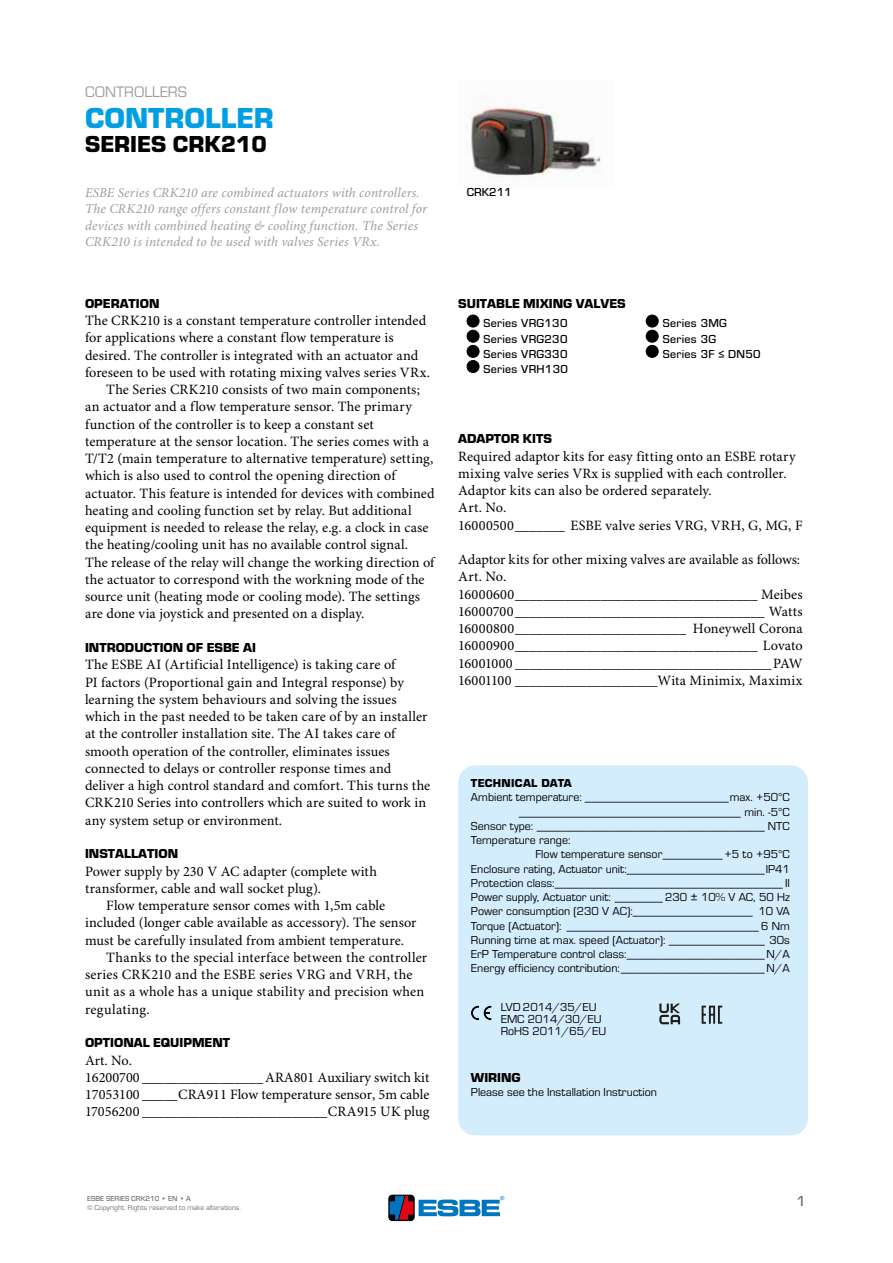
<style>
.page{position:relative;width:893px;height:1263px;background:#fff}
.page>*{position:absolute;margin:0;border:0;box-sizing:border-box;transform-origin:0 0}
.t1{font:700 30px "ESBE Eurostile";color:#009fe3}
.t2{font:700 24px "ESBE Eurostile";color:#000}
.t3{font:15.75px "ESBE Eurostile";color:#9d9d9c}
.t4{font:500 15px "ESBE Eurostile";color:#706f6f}
.t5{font:14.25px/17.2px "Minion Pro";letter-spacing:.005em;color:#000}
.t6{font:italic 13.5px/16.5px "Minion Pro";letter-spacing:.01em;color:#9d9d9c}
.t7{font:700 13.5px "ESBE Eurostile";color:#000}
.t8{font:12px/12px "ESBE Eurostile";color:#000}
.t9{font:500 12px/15.1px "ESBE Eurostile";letter-spacing:.025em;color:#000;text-align:justify}
.t10{font:700 12px "ESBE Eurostile";letter-spacing:.025em;color:#000}
.t11{font:7.5px "ESBE Eurostile";color:#706f6f}
.t12{font:500 7.5px "ESBE Eurostile";color:#706f6f}
</style>
<div class="page">
<div style="left:458px;top:765px;width:350px;height:370px;background:#d4edfc;border-radius:17px"></div>
<svg style="left:471px;top:1006px;width:21px;height:14px"></svg>
<img style="left:471px;top:105px;width:131px;height:76px">
<svg style="left:702px;top:1006px;width:20px;height:18px"></svg>
<svg style="left:659px;top:1003px;width:21px;height:21px"></svg>
<div style="left:467px;top:315px;width:12px;height:12px;background:#000;border-radius:50%"></div>
<div style="left:467px;top:315px;width:12px;height:12px;border:1px solid #000;border-radius:50%"></div>
<div style="left:467px;top:330px;width:12px;height:12px;background:#000;border-radius:50%"></div>
<div style="left:467px;top:330px;width:12px;height:13px;border:1px solid #000;border-radius:50%"></div>
<div style="left:467px;top:345px;width:12px;height:12px;background:#000;border-radius:50%"></div>
<div style="left:467px;top:345px;width:12px;height:13px;border:1px solid #000;border-radius:50%"></div>
<div style="left:467px;top:360px;width:12px;height:12px;background:#000;border-radius:50%"></div>
<div style="left:467px;top:360px;width:12px;height:13px;border:1px solid #000;border-radius:50%"></div>
<div style="left:646px;top:315px;width:12px;height:12px;background:#000;border-radius:50%"></div>
<div style="left:646px;top:315px;width:13px;height:12px;border:1px solid #000;border-radius:50%"></div>
<div style="left:646px;top:330px;width:12px;height:12px;background:#000;border-radius:50%"></div>
<div style="left:646px;top:330px;width:13px;height:13px;border:1px solid #000;border-radius:50%"></div>
<div style="left:646px;top:345px;width:12px;height:12px;background:#000;border-radius:50%"></div>
<div style="left:646px;top:345px;width:13px;height:13px;border:1px solid #000;border-radius:50%"></div>
<div style="left:389px;top:1195px;width:25px;height:25px;border:1px solid #000;border-radius:4px"></div>
<svg style="left:390px;top:1196px;width:23px;height:24px"></svg>
<svg style="left:419px;top:1196px;width:85px;height:20px"></svg>
<p class="t3" style="left:85px;top:83px;width:103px">CONTROLLERS</p>
<h1 class="t1" style="left:85px;top:102px;width:190px">CONTROLLER</h1>
<h2 class="t2" style="left:85px;top:131px;width:183px">SERIES CRK210</h2>
<p class="t6" style="left:85px;top:185px;width:344px">ESBE Series CRK210 are combined actuators with controllers.<br>The CRK210 range offers constant flow temperature control for devices with combined heating &amp; cooling function. The Series CRK210 is intended to be used with valves Series VRx.</p>
<p class="t7" style="left:85px;top:296px;width:76px">OPERATION</p>
<p class="t5" style="left:85px;top:312px;width:343px">The CRK210 is a constant temperature controller intended</p>
<p class="t5" style="left:85px;top:330px;width:310px">for applications where a constant flow temperature is</p>
<p class="t5" style="left:85px;top:347px;width:335px">desired. The controller is integrated with an actuator and</p>
<p class="t5" style="left:85px;top:364px;width:347px">foreseen to be used with rotating mixing valves series VRx.</p>
<p class="t5" style="left:106px;top:381px;width:315px">The Series CRK210 consists of two main components;</p>
<p class="t5" style="left:85px;top:399px;width:328px">an actuator and a flow temperature sensor. The primary</p>
<p class="t5" style="left:85px;top:416px;width:290px">function of the controller is to keep a constant set</p>
<p class="t5" style="left:85px;top:433px;width:345px">temperature at the sensor location. The series comes with a</p>
<p class="t5" style="left:85px;top:450px;width:350px">T/T2 (main temperature to alternative temperature) setting,</p>
<p class="t5" style="left:85px;top:468px;width:312px">which is also used to control the opening direction of</p>
<p class="t5" style="left:85px;top:485px;width:351px">actuator. This feature is intended for devices with combined</p>
<p class="t5" style="left:85px;top:502px;width:328px">heating and cooling function set by relay. But additional</p>
<p class="t5" style="left:85px;top:520px;width:345px">equipment is needed to release the relay, e.g. a clock in case</p>
<p class="t5" style="left:85px;top:537px;width:325px">the heating/cooling unit has no available control signal.</p>
<p class="t5" style="left:85px;top:554px;width:351px">The release of the relay will change the working direction of</p>
<p class="t5" style="left:85px;top:571px;width:341px">the actuator to correspond with the workning mode of the</p>
<p class="t5" style="left:85px;top:589px;width:336px">source unit (heating mode or cooling mode). The settings</p>
<p class="t5" style="left:85px;top:606px;width:281px">are done via joystick and presented on a display.</p>
<p class="t7" style="left:85px;top:640px;width:172px">INTRODUCTION OF ESBE AI</p>
<p class="t5" style="left:85px;top:657px;width:347px">The ESBE AI (Artificial Intelligence) is taking care of<br>PI factors (Proportional gain and Integral response) by learning the system behaviours and solving the issues which in the past needed to be taken care of by an installer at the controller installation site. The AI takes care of smooth operation of the controller, eliminates issues connected to delays or controller response times and deliver a high control standard and comfort. This turns the CRK210 Series into controllers which are suited to work in any system setup or environment.</p>
<p class="t7" style="left:85px;top:846px;width:95px">INSTALLATION</p>
<p class="t5" style="left:85px;top:863px;width:293px">Power supply by 230 V AC adapter (complete with transformer, cable and wall socket plug).</p>
<p class="t5" style="left:106px;top:897px;width:280px">Flow temperature sensor comes with 1,5m cable</p>
<p class="t5" style="left:85px;top:915px;width:333px">included (longer cable available as accessory). The sensor</p>
<p class="t5" style="left:85px;top:932px;width:321px">must be carefully insulated from ambient temperature.</p>
<p class="t5" style="left:106px;top:949px;width:322px">Thanks to the special interface between the controller</p>
<p class="t5" style="left:85px;top:966px;width:329px">series CRK210 and the ESBE series VRG and VRH, the</p>
<p class="t5" style="left:85px;top:984px;width:341px">unit as a whole has a unique stability and precision when</p>
<p class="t5" style="left:85px;top:1001px;width:66px">regulating.</p>
<p class="t7" style="left:85px;top:1035px;width:147px">OPTIONAL EQUIPMENT</p>
<p class="t5" style="left:85px;top:1052px;width:346px">Art. No.<br>16200700 _________________ARA801 Auxiliary switch kit 17053100 _____CRA911 Flow temperature sensor, 5m cable 17056200 __________________________CRA915 UK plug</p>
<p class="t9" style="left:467px;top:185px;width:46px">CRK211</p>
<p class="t7" style="left:458px;top:296px;width:169px">SUITABLE MIXING VALVES</p>
<p class="t9" style="left:483px;top:316px;width:86px">Series VRG130<br>Series VRG230<br>Series VRG330<br>Series VRH130</p>
<p class="t9" style="left:663px;top:316px;width:99px;text-align:left">Series 3MG<br>Series 3G<br>Series 3F ≤ DN50</p>
<p class="t7" style="left:458px;top:431px;width:95px">ADAPTOR KITS</p>
<p class="t5" style="left:458px;top:448px;width:346px">Required adaptor kits for easy fitting onto an ESBE rotary mixing valve series VRx is supplied with each controller.<br>Adaptor kits can also be ordered separately.<br>Art. No.<br>16000500_______ ESBE valve series VRG, VRH, G, MG, F</p>
<p class="t5" style="left:458px;top:552px;width:346px">Adaptor kits for other mixing valves are available as follows:<br>Art. No.<br>16000600__________________________________ Meibes 16000700___________________________________ Watts 16000800________________________ Honeywell Corona 16000900__________________________________ Lovato 16001000 ____________________________________PAW 16001100 ____________________Wita Minimix, Maximix</p>
<p class="t10" style="left:471px;top:777px;width:102px">TECHNICAL DATA</p>
<p class="t8" style="left:471px;top:792px;width:320px">Ambient temperature: ________________________max. +50°C</p>
<p class="t8" style="left:519px;top:806px;width:272px">_____________________________________ min. -5°C</p>
<p class="t8" style="left:471px;top:820px;width:320px">Sensor type: ______________________________________ NTC</p>
<p class="t8" style="left:471px;top:834px;width:101px">Temperature range:</p>
<p class="t8" style="left:535px;top:849px;width:256px">Flow temperature sensor__________+5 to +95°C</p>
<p class="t8" style="left:471px;top:863px;width:320px">Enclosure rating, Actuator unit:_______________________IP41</p>
<p class="t8" style="left:471px;top:877px;width:320px">Protection class:______________________________________ II</p>
<p class="t8" style="left:471px;top:891px;width:320px">Power supply, Actuator unit: ________ 230 ± 10% V AC, 50 Hz</p>
<p class="t8" style="left:471px;top:906px;width:320px">Power consumption (230 V AC):____________________ 10 VA</p>
<p class="t8" style="left:471px;top:920px;width:320px">Torque (Actuator): ________________________________ 6 Nm</p>
<p class="t8" style="left:471px;top:934px;width:320px">Running time at max. speed (Actuator): ________________ 30s</p>
<p class="t8" style="left:471px;top:948px;width:320px">ErP Temperature control class:_______________________N/A</p>
<p class="t8" style="left:471px;top:963px;width:320px">Energy efficiency contribution:________________________N/A</p>
<p class="t8" style="left:501px;top:1002px;width:107px">LVD 2014/35/EU<br>EMC 2014/30/EU<br>RoHS 2011/65/EU</p>
<p class="t7" style="left:471px;top:1070px;width:51px">WIRING</p>
<p class="t8" style="left:471px;top:1086px;width:188px">Please see the Installation Instruction</p>
<p class="t12" style="left:87px;top:1194px;width:105px">ESBE SERIES CRK210 • EN • A</p>
<p class="t11" style="left:87px;top:1203px;width:155px">© Copyright. Rights reserved to make alterations.</p>
<p class="t4" style="left:796px;top:1193px;width:11px">1</p>
</div>
